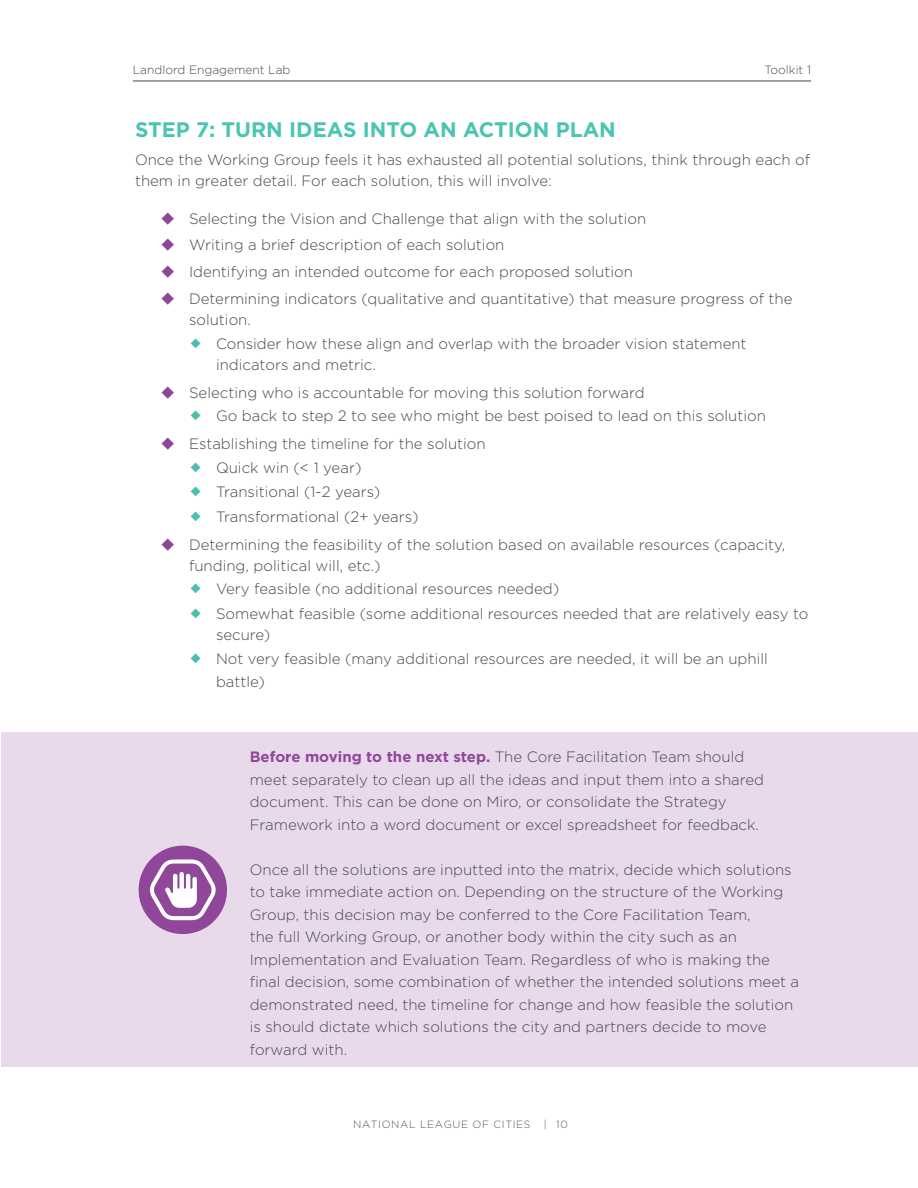
<style>
.page{position:relative;width:918px;height:1188px;background:#fff}
.page>*{position:absolute;margin:0;border:0;box-sizing:border-box;transform-origin:0 0}
.t1{font:700 21px "Gotham";color:#49c5b1}
.t2{font:300 15px/22.5px "Gotham";color:#47484b}
.t3{font:300 12px "Gotham";color:#47484b}
.t4{font:300 10.5px "Gotham";letter-spacing:.06em;color:#55565a}
.s1{font-weight:700;color:#904799}
</style>
<div class="page">
<hr style="left:133px;top:81px;width:561px;height:1px;background:#47484b">
<hr style="left:694px;top:81px;width:117px;height:1px;background:#47484b">
<div style="left:1px;top:732px;width:917px;height:335px;background:#e9daeb"></div>
<div style="left:139px;top:846px;width:88px;height:88px;background:#904799;border-radius:50%"></div>
<svg style="left:149px;top:859px;width:67px;height:61px"></svg>
<p class="t3" style="left:133px;top:63px;width:159px">Landlord Engagement Lab</p>
<p class="t3" style="left:765px;top:63px;width:48px">Toolkit 1</p>
<h1 class="t1" style="left:135px;top:115px;width:482px">STEP 7: TURN IDEAS INTO AN ACTION PLAN</h1>
<p class="t2" style="left:135px;top:148px;width:677px;line-height:21px">Once the Working Group feels it has exhausted all potential solutions, think through each of them in greater detail. For each solution, this will involve:</p>
<p class="t2" style="left:189px;top:204px;width:605px;line-height:27px">Selecting the Vision and Challenge that align with the solution<br>Writing a brief description of each solution<br>Identifying an intended outcome for each proposed solution<br>Determining indicators (qualitative and quantitative) that measure progress of the</p>
<p class="t2" style="left:216px;top:308px;width:532px;line-height:23.4px;text-indent:-27px">solution.<br>Consider how these align and overlap with the broader vision statement</p>
<p class="t2" style="left:189px;top:350px;width:457px;line-height:28px;text-indent:27px">indicators and metric.<br>Selecting who is accountable for moving this solution forward</p>
<p class="t2" style="left:189px;top:402px;width:578px;line-height:28px;text-indent:27px">Go back to step 2 to see who might be best poised to lead on this solution<br>Establishing the timeline for the solution</p>
<p class="t2" style="left:216px;top:455px;width:204px;line-height:24.5px">Quick win (&lt; 1 year)<br>Transitional (1-2 years)<br>Transformational (2+ years)</p>
<p class="t2" style="left:189px;top:534px;width:598px;line-height:21px">Determining the feasibility of the solution based on available resources (capacity, funding, political will, etc.)</p>
<p class="t2" style="left:216px;top:576px;width:594px;line-height:24.5px">Very feasible (no additional resources needed)<br>Somewhat feasible (some additional resources needed that are relatively easy to</p>
<p class="t2" style="left:216px;top:622px;width:553px;line-height:24.5px">secure)<br>Not very feasible (many additional resources are needed, it will be an uphill</p>
<p class="t2" style="left:216px;top:670px;width:50px">battle)</p>
<p class="t2" style="left:250px;top:745px;width:516px"><span class="s1">Before moving to the next step.</span> The Core Facilitation Team should meet separately to clean up all the ideas and input them into a shared document. This can be done on Miro, or consolidate the Strategy Framework into a word document or excel spreadsheet for feedback.</p>
<p class="t2" style="left:250px;top:858px;width:551px">Once all the solutions are inputted into the matrix, decide which solutions to take immediate action on. Depending on the structure of the Working Group, this decision may be conferred to the Core Facilitation Team,<br>the full Working Group, or another body within the city such as an Implementation and Evaluation Team. Regardless of who is making the final decision, some combination of whether the intended solutions meet a demonstrated need, the timeline for change and how feasible the solution is should dictate which solutions the city and partners decide to move forward with.</p>
<p class="t4" style="left:353px;top:1117px;width:179px">NATIONAL LEAGUE OF CITIES</p>
<p class="t4" style="left:544px;top:1117px;width:26px">| 10</p>
</div>
